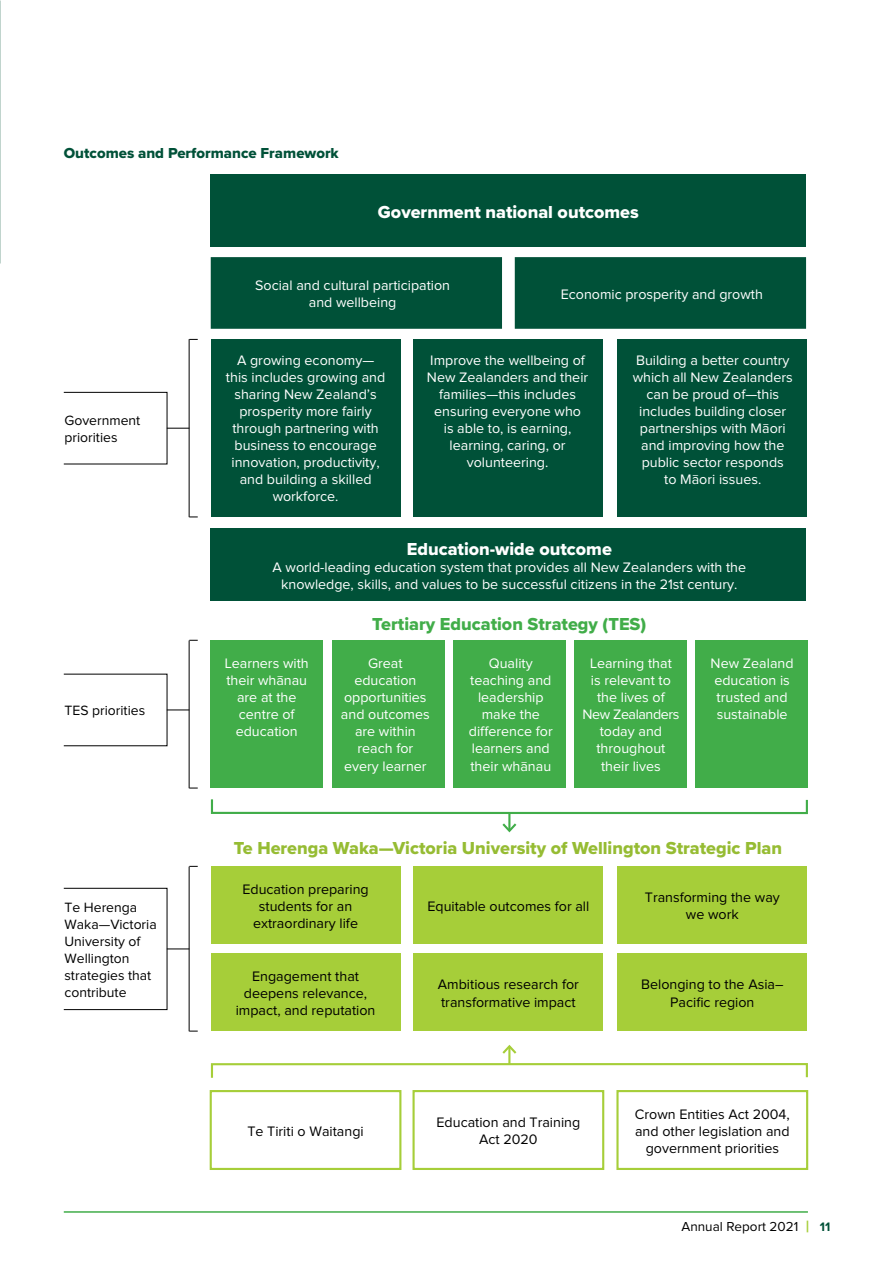
<style>
.page{position:relative;width:893px;height:1263px;background:#fff}
.page>*{position:absolute;margin:0;border:0;box-sizing:border-box;transform-origin:0 0}
.t1{font:18px "Proxima Nova Extrabld";color:#96bc33}
.t2{font:18px "Proxima Nova Extrabld";color:#fff}
.t3{font:18px "Proxima Nova Extrabld";color:#41ad49}
.t4{font:15px "Proxima Nova Extrabld";color:#005138}
.t5{font:14.25px/17.1px "m Proxima Nova";color:#fff;text-align:center}
.t6{font:14.25px/17.1px "m Proxima Nova";color:#000;text-align:center}
.t7{font:13.95px/17px "m Proxima Nova";color:#000}
.t8{font:13.5px "m Proxima Nova";color:#000}
.s1{font-family:"Proxima Nova";font-weight:700;font-size:16.5px;color:#a6ce39}
.s2{font-family:"Proxima Nova";font-weight:700;font-size:12.75px;color:#005138}
</style>
<div class="page">
<hr style="left:64px;top:1211px;width:744px;height:2px;background:#41ad49">
<div style="left:211px;top:175px;width:595px;height:72px;background:#005138"></div>
<div style="left:211px;top:257px;width:291px;height:72px;background:#005138"></div>
<div style="left:515px;top:257px;width:291px;height:72px;background:#005138"></div>
<div style="left:211px;top:529px;width:595px;height:72px;background:#005138"></div>
<div style="left:211px;top:640px;width:112px;height:148px;background:#41ad49"></div>
<div style="left:211px;top:339px;width:189px;height:178px;background:#005138"></div>
<div style="left:211px;top:866px;width:189px;height:78px;background:#a6ce39"></div>
<div style="left:211px;top:953px;width:189px;height:78px;background:#a6ce39"></div>
<div style="left:210px;top:1090px;width:191px;height:80px;background:#fff;border:2px solid #a6ce39"></div>
<div style="left:453px;top:640px;width:113px;height:148px;background:#41ad49"></div>
<div style="left:574px;top:640px;width:113px;height:148px;background:#41ad49"></div>
<div style="left:695px;top:640px;width:113px;height:148px;background:#41ad49"></div>
<div style="left:617px;top:339px;width:190px;height:178px;background:#005138"></div>
<div style="left:617px;top:866px;width:190px;height:78px;background:#a6ce39"></div>
<div style="left:617px;top:953px;width:190px;height:78px;background:#a6ce39"></div>
<div style="left:616px;top:1090px;width:192px;height:80px;background:#fff;border:2px solid #a6ce39"></div>
<div style="left:332px;top:640px;width:112px;height:148px;background:#41ad49"></div>
<div style="left:414px;top:339px;width:189px;height:178px;background:#005138"></div>
<div style="left:414px;top:866px;width:189px;height:78px;background:#a6ce39"></div>
<div style="left:414px;top:953px;width:189px;height:78px;background:#a6ce39"></div>
<div style="left:412px;top:1090px;width:192px;height:80px;background:#fff;border:2px solid #a6ce39"></div>
<hr style="left:189px;top:339px;width:1px;height:178px;background:#000">
<hr style="left:189px;top:866px;width:1px;height:165px;background:#000">
<div style="left:64px;top:392px;width:103px;height:72px;border:1px solid #000"></div>
<div style="left:64px;top:888px;width:103px;height:122px;border:1px solid #000"></div>
<svg style="left:167px;top:428px;width:22px;height:1px"></svg>
<svg style="left:167px;top:710px;width:22px;height:1px"></svg>
<svg style="left:167px;top:949px;width:22px;height:1px"></svg>
<hr style="left:189px;top:640px;width:1px;height:148px;background:#000">
<svg style="left:210px;top:799px;width:598px;height:34px"></svg>
<svg style="left:210px;top:1044px;width:598px;height:34px"></svg>
<p class="t4" style="left:64px;top:142px;width:277px">Outcomes and Performance Framework</p>
<p class="t2" style="left:378px;top:198px;width:262px">Government national outcomes</p>
<p class="t7" style="left:64px;top:412px;width:77px">Government priorities</p>
<p class="t7" style="left:64px;top:703px;width:82px">TES priorities</p>
<p class="t7" style="left:64px;top:899px;width:94px">Te Herenga<br>Waka—Victoria<br>University of<br>Wellington strategies that contribute</p>
<p class="t5" style="left:255px;top:277px;width:196px">Social and cultural participation and wellbeing</p>
<p class="t5" style="left:561px;top:286px;width:204px">Economic prosperity and growth</p>
<p class="t5" style="left:226px;top:352px;width:161px">A growing economy— this includes growing and sharing New Zealand’s prosperity more fairly through partnering with business to encourage innovation, productivity, and building a skilled workforce.</p>
<p class="t5" style="left:427px;top:352px;width:163px">Improve the wellbeing of<br>New Zealanders and their families—this includes ensuring everyone who<br>is able to, is earning, learning, caring, or volunteering.</p>
<p class="t5" style="left:633px;top:352px;width:162px">Building a better country which all New Zealanders can be proud of—this includes building closer partnerships with Māori and improving how the public sector responds<br>to Māori issues.</p>
<p class="t2" style="left:407px;top:535px;width:207px">Education-wide outcome</p>
<p class="t5" style="left:272px;top:559px;width:475px">A world-leading education system that provides all New Zealanders with the knowledge, skills, and values to be successful citizens in the 21st century.</p>
<p class="t3" style="left:372px;top:610px;width:275px">Tertiary Education Strategy (TES)</p>
<p class="t5" style="left:225px;top:655px;width:85px">Learners with their whānau are at the centre of education</p>
<p class="t5" style="left:341px;top:655px;width:90px">Great education opportunities and outcomes are within reach for every learner</p>
<p class="t5" style="left:469px;top:655px;width:85px">Quality teaching and leadership make the difference for learners and their whānau</p>
<p class="t5" style="left:583px;top:655px;width:98px">Learning that<br>is relevant to the lives of<br>New Zealanders today and throughout their lives</p>
<p class="t5" style="left:711px;top:655px;width:84px;text-align:left">New Zealand education is trusted and sustainable</p>
<p class="t1" style="left:234px;top:834px;width:550px">Te Herenga Waka—Victoria University of Wellington Strategic Plan</p>
<p class="t6" style="left:242px;top:881px;width:128px">Education preparing students for an extraordinary life</p>
<p class="t6" style="left:236px;top:968px;width:141px">Engagement that deepens relevance, impact, and reputation</p>
<p class="t6" style="left:247px;top:1123px;width:118px">Te Tiriti o Waitangi</p>
<p class="t6" style="left:427px;top:898px;width:163px">Equitable outcomes for all</p>
<p class="t6" style="left:438px;top:976px;width:143px;text-align:left">Ambitious research for transformative impact</p>
<p class="t6" style="left:436px;top:1114px;width:145px">Education and Training<br>Act 2020</p>
<p class="t6" style="left:645px;top:889px;width:136px">Transforming the way we work</p>
<p class="t6" style="left:641px;top:976px;width:144px">Belonging to the Asia–<br>Pacific region</p>
<p class="t6" style="left:635px;top:1105px;width:156px">Crown Entities Act 2004, and other legislation and government priorities</p>
<p class="t8" style="left:681px;top:1218px;width:150px">Annual Report 2021 <span class="s1">|</span> <span class="s2">11</span></p>
</div>
